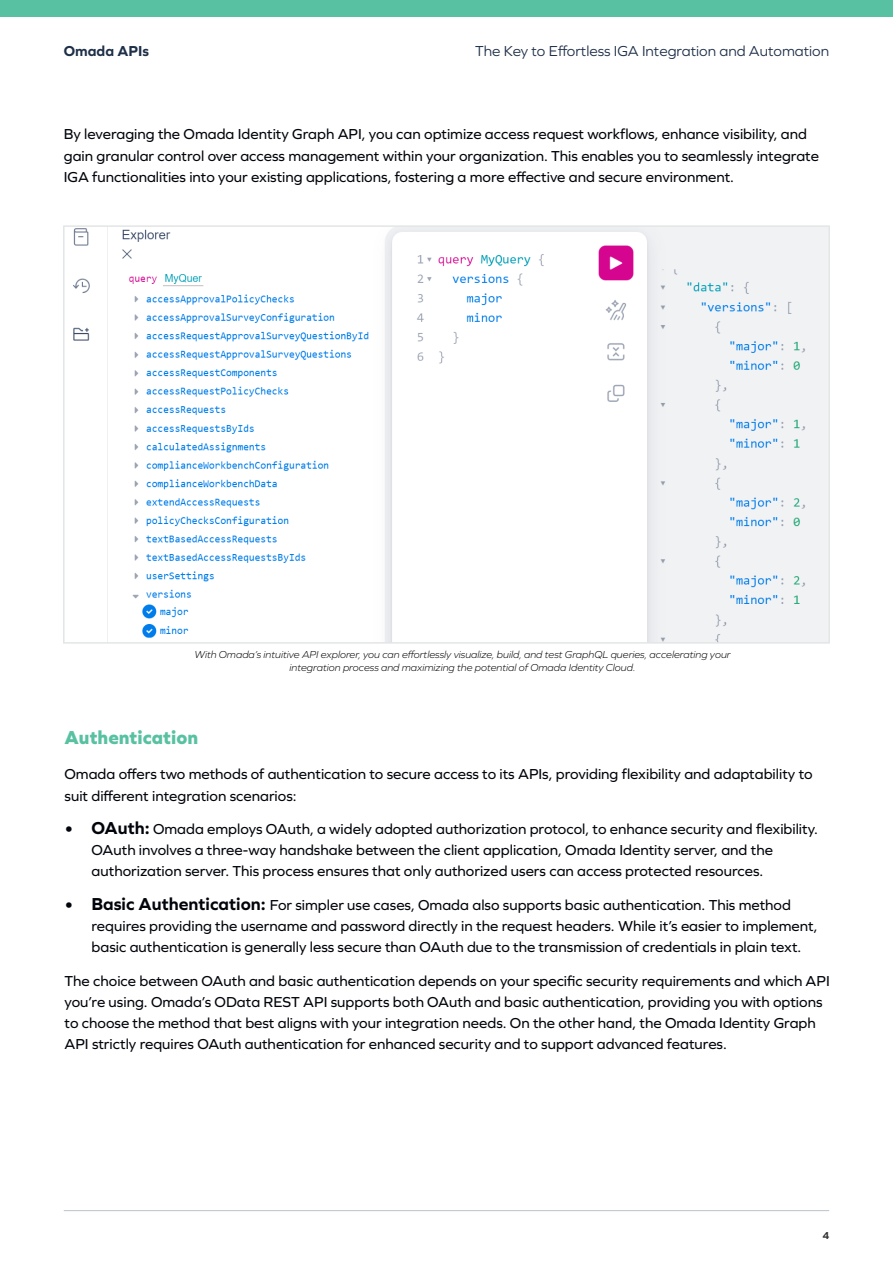
<style>
.page{position:relative;width:893px;height:1263px;background:#fff}
.page>*{position:absolute;margin:0;border:0;box-sizing:border-box;transform-origin:0 0}
.t1{font:800 19.5px "Graphie";color:#58c1a1}
.t2{font:15px/21px "Graphie";color:#01040a}
.t3{font:15px "Graphie";color:#1e2f48}
.t4{font:700 15px "Graphie";color:#1e2f48}
.t5{font:italic 300 10.5px/12.6px "Graphie";color:#000;text-align:center}
.t6{font:700 10.5px "Graphie";color:#323232}
.s1{font-weight:700;font-size:18px}
</style>
<div class="page">
<div style="left:0;top:0;width:893px;height:17px;background:#58c1a1"></div>
<hr style="left:64px;top:1210px;width:765px;height:1px;background:#1e2f48">
<img style="left:73px;top:228px;width:754px;height:413px">
<div style="left:63px;top:225px;width:767px;height:419px;border:2px solid #e3e6e6"></div>
<p class="t4" style="left:64px;top:42px;width:87px">Omada APIs</p>
<p class="t3" style="left:475px;top:42px;width:356px">The Key to Effortless IGA Integration and Automation</p>
<p class="t2" style="left:64px;top:123px;width:757px;line-height:21.8px">By leveraging the Omada Identity Graph API, you can optimize access request workflows, enhance visibility, and gain granular control over access management within your organization. This enables you to seamlessly integrate<br>IGA functionalities into your existing applications, fostering a more effective and secure environment.</p>
<p class="t5" style="left:194px;top:648px;width:538px">With Omada’s intuitive API explorer, you can effortlessly visualize, build, and test GraphQL queries, accelerating your integration process and maximizing the potential of Omada Identity Cloud.</p>
<h1 class="t1" style="left:65px;top:726px;width:135px">Authentication</h1>
<p class="t2" style="left:65px;top:762px;width:750px;line-height:21.8px">Omada offers two methods of authentication to secure access to its APIs, providing flexibility and adaptability to suit different integration scenarios:</p>
<p class="t2" style="left:92px;top:818px;width:728px;text-indent:-27px"><span class="s1">• OAuth:</span> Omada employs OAuth, a widely adopted authorization protocol, to enhance security and flexibility.<br>OAuth involves a three-way handshake between the client application, Omada Identity server, and the authorization server. This process ensures that only authorized users can access protected resources.</p>
<p class="t2" style="left:92px;top:894px;width:727px;text-indent:-27px"><span class="s1">• Basic Authentication:</span> For simpler use cases, Omada also supports basic authentication. This method requires providing the username and password directly in the request headers. While it’s easier to implement, basic authentication is generally less secure than OAuth due to the transmission of credentials in plain text.</p>
<p class="t2" style="left:65px;top:970px;width:767px">The choice between OAuth and basic authentication depends on your specific security requirements and which API you’re using. Omada’s OData REST API supports both OAuth and basic authentication, providing you with options to choose the method that best aligns with your integration needs. On the other hand, the Omada Identity Graph API strictly requires OAuth authentication for enhanced security and to support advanced features.</p>
<p class="t6" style="left:822px;top:1230px;width:8px">4</p>
</div>
